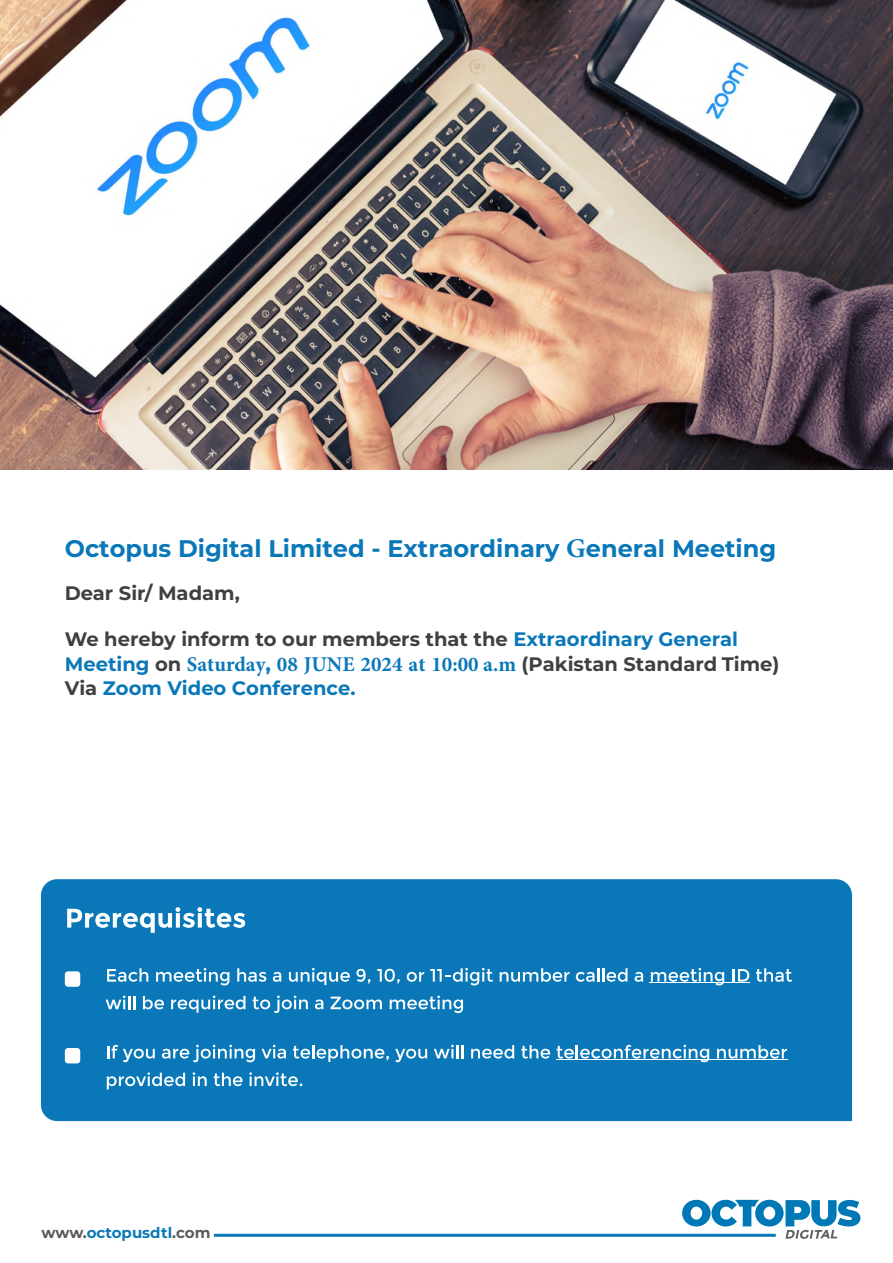
<style>
.page{position:relative;width:893px;height:1263px;background:#fff}
.page>*{position:absolute;margin:0;border:0;box-sizing:border-box;transform-origin:0 0}
.t1{font:700 24px "Montserrat";color:#0a78b8}
.t2{font:700 21px "Minion Pro";color:#0a78b8}
.t3{font:700 19.5px "Montserrat";color:#404041}
.t4{font:700 19.5px "Montserrat";color:#0a78b8}
.t5{font:700 15px "Montserrat";color:#0a78b8}
.s1{font-family:"Minion Pro";font-size:27px}
.s2{color:#0a78b8}
.s3{font-family:"Montserrat";font-size:19.5px}
.s4{font-family:"Montserrat";font-size:19.5px;color:#404041}
.s5{font-family:"Montserrat"}
.s6{color:#404041}
.s7{color:#58595b}
</style>
<div class="page">
<div style="left:41px;top:879px;width:811px;height:242px;background:#0a78b8"></div>
<svg style="left:67px;top:907px;width:178px;height:26px"></svg>
<svg style="left:107px;top:968px;width:41px;height:14px"></svg>
<svg style="left:156px;top:968px;width:73px;height:17px"></svg>
<svg style="left:237px;top:968px;width:29px;height:14px"></svg>
<svg style="left:273px;top:972px;width:8px;height:10px"></svg>
<svg style="left:289px;top:968px;width:61px;height:17px"></svg>
<svg style="left:356px;top:969px;width:15px;height:14px"></svg>
<svg style="left:377px;top:969px;width:23px;height:14px"></svg>
<svg style="left:407px;top:972px;width:17px;height:10px"></svg>
<svg style="left:430px;top:968px;width:63px;height:17px"></svg>
<svg style="left:500px;top:968px;width:69px;height:14px"></svg>
<svg style="left:576px;top:968px;width:51px;height:14px"></svg>
<svg style="left:635px;top:972px;width:8px;height:10px"></svg>
<svg style="left:651px;top:968px;width:73px;height:17px"></svg>
<svg style="left:732px;top:969px;width:17px;height:12px"></svg>
<svg style="left:756px;top:968px;width:36px;height:14px"></svg>
<hr style="left:649px;top:982px;width:101px;height:1px;background:#fff">
<svg style="left:106px;top:995px;width:29px;height:14px"></svg>
<svg style="left:143px;top:996px;width:21px;height:13px"></svg>
<svg style="left:171px;top:995px;width:74px;height:18px"></svg>
<svg style="left:253px;top:995px;width:55px;height:18px"></svg>
<svg style="left:315px;top:999px;width:8px;height:10px"></svg>
<svg style="left:330px;top:997px;width:52px;height:12px"></svg>
<svg style="left:390px;top:995px;width:73px;height:18px"></svg>
<svg style="left:107px;top:1045px;width:48px;height:17px"></svg>
<svg style="left:162px;top:1045px;width:93px;height:17px;background:#4a9bca"></svg>
<svg style="left:262px;top:1045px;width:24px;height:13px"></svg>
<svg style="left:293px;top:1045px;width:96px;height:17px"></svg>
<svg style="left:395px;top:1049px;width:32px;height:13px"></svg>
<svg style="left:434px;top:1045px;width:29px;height:13px"></svg>
<svg style="left:471px;top:1045px;width:43px;height:13px"></svg>
<svg style="left:521px;top:1045px;width:29px;height:13px"></svg>
<svg style="left:556px;top:1045px;width:153px;height:17px"></svg>
<svg style="left:717px;top:1045px;width:70px;height:13px"></svg>
<hr style="left:556px;top:1059px;width:231px;height:1px;background:#fff">
<svg style="left:107px;top:1072px;width:78px;height:17px"></svg>
<svg style="left:193px;top:1072px;width:14px;height:14px"></svg>
<svg style="left:214px;top:1073px;width:28px;height:13px"></svg>
<svg style="left:249px;top:1072px;width:53px;height:14px"></svg>
<div style="left:65px;top:971px;width:15px;height:16px;background:#fff;border-radius:3px"></div>
<div style="left:65px;top:1048px;width:15px;height:15px;background:#fff;border-radius:3px"></div>
<img style="left:0;top:0;width:893px;height:470px">
<hr style="left:214px;top:1234px;width:562px;height:3px;background:#0a78b8">
<svg style="left:682px;top:1199px;width:179px;height:40px"></svg>
<p class="t1" style="left:65px;top:532px;width:713px">Octopus Digital Limited - Extraordinary <span class="s1">G</span>eneral Meeting</p>
<p class="t3" style="left:65px;top:580px;width:176px">Dear Sir/ Madam,</p>
<p class="t3" style="left:65px;top:626px;width:675px">We hereby inform to our members that the <span class="s2">Extraordinary General</span></p>
<p class="t2" style="left:65px;top:650px;width:716px"><span class="s3">Meeting</span> <span class="s4">on</span> Saturday<span class="s5">,</span> 08 JUNE 2024 at 10:00 a.m <span class="s4">(Pakistan Standard Time)</span></p>
<p class="t4" style="left:65px;top:675px;width:292px"><span class="s6">Via</span> Zoom Video Conference.</p>
<p class="t5" style="left:42px;top:1223px;width:170px"><span class="s7">www.</span>octopusdtl<span class="s7">.com</span></p>
</div>
